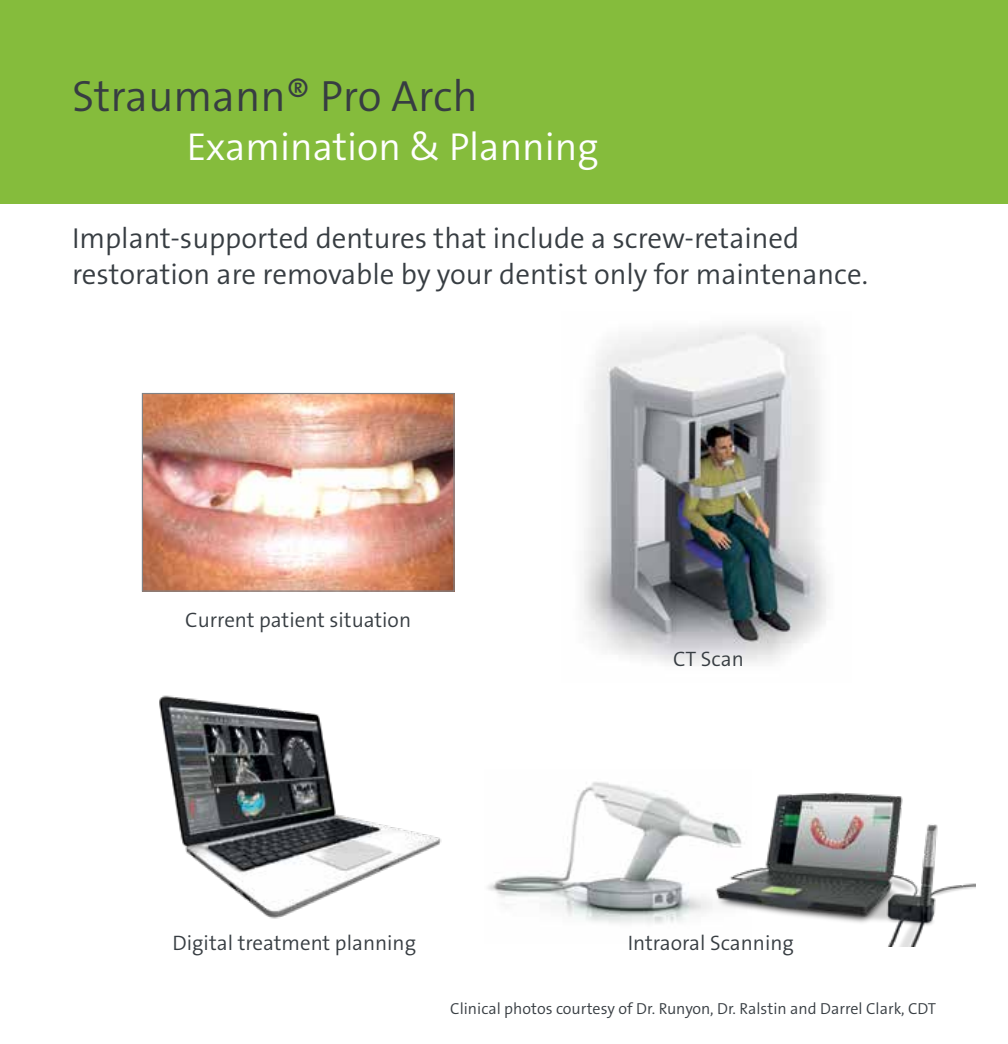
<style>
.page{position:relative;width:1008px;height:1044px;background:#fff}
.page>*{position:absolute;margin:0;border:0;box-sizing:border-box;transform-origin:0 0}
.t1{font:44px "The Sans LP4 Se Lig";color:#373d42}
.t2{font:39.2px "The Sans LP4 Se Lig";color:#fff}
.t3{font:29px/36px "The Sans LP4 Se Lig";color:#373d42}
.t4{font:21px "The Sans LP4 Se Lig";color:#373d42}
.t5{font:16px "The Sans LP4 Se Lig";color:#373d42}
</style>
<div class="page">
<img style="left:144px;top:395px;width:309px;height:195px">
<div style="left:142px;top:393px;width:313px;height:199px;border:1px solid #808285"></div>
<img style="left:583px;top:326px;width:244px;height:339px">
<img style="left:159px;top:695px;width:283px;height:224px">
<img style="left:488px;top:782px;width:216px;height:142px">
<div style="left:0;top:0;width:1008px;height:204px;background:#85bc3c"></div>
<img style="left:704px;top:792px;width:271px;height:155px">
<h1 class="t1" style="left:72px;top:68px;width:407px">Straumann® Pro Arch</h1>
<h2 class="t2" style="left:187px;top:121px;width:413px">Examination &amp; Planning</h2>
<p class="t3" style="left:72px;top:220px;width:798px">Implant-supported dentures that include a screw-retained restoration are removable by your dentist only for maintenance.</p>
<p class="t4" style="left:185px;top:606px;width:227px">Current patient situation</p>
<p class="t4" style="left:673px;top:646px;width:72px">CT Scan</p>
<p class="t4" style="left:173px;top:929px;width:245px">Digital treatment planning</p>
<p class="t4" style="left:628px;top:929px;width:168px">Intraoral Scanning</p>
<p class="t5" style="left:450px;top:998px;width:487px">Clinical photos courtesy of Dr. Runyon, Dr. Ralstin and Darrel Clark, CDT</p>
</div>
